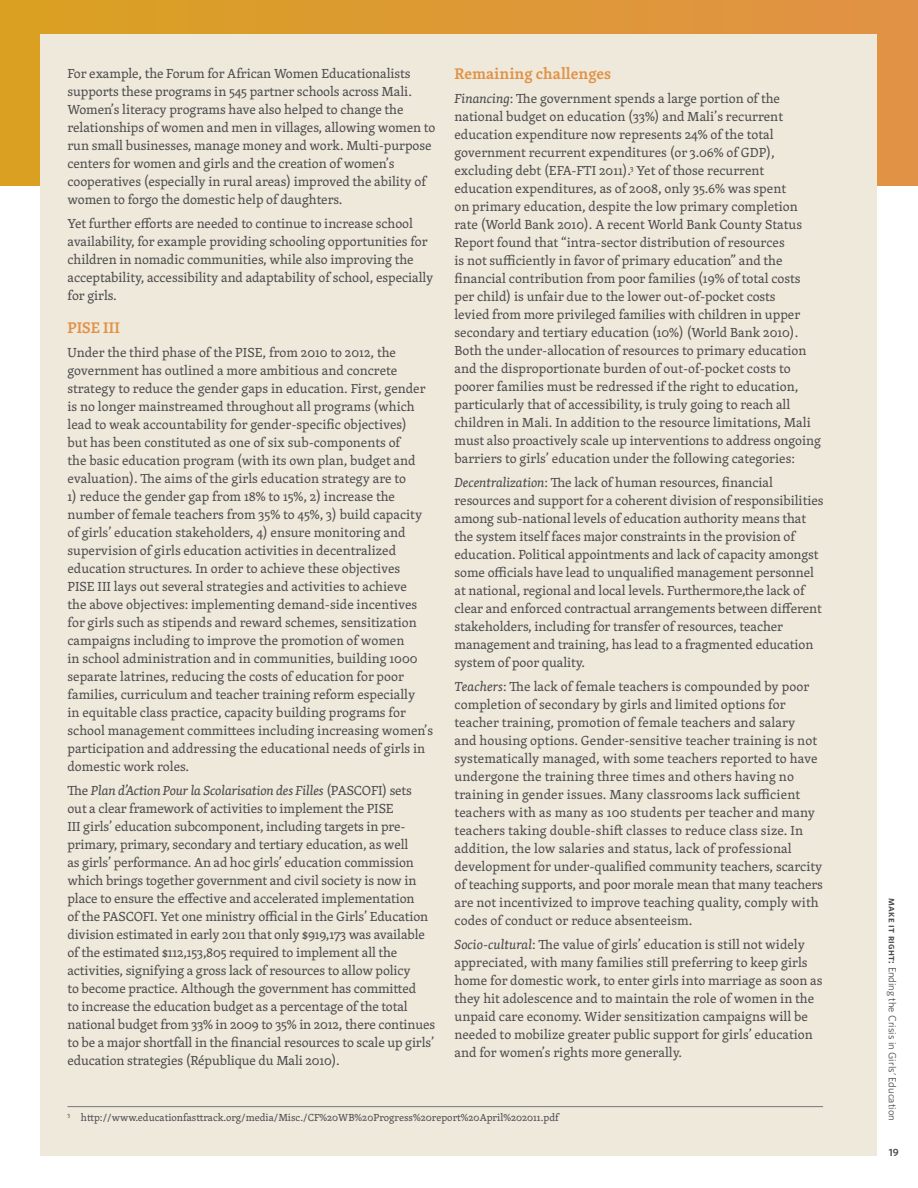
<style>
.page{position:relative;width:918px;height:1188px;background:#fff}
.page>*{position:absolute;margin:0;border:0;box-sizing:border-box;transform-origin:0 0}
.t1{font:600 15.9px "Skolar";color:#e19246}
.t2{font:13.5px/18px "Skolar";color:#4d4d4f}
.t3{font:10.5px "Skolar";color:#4d4d4f}
.t4{font:10.5px "Whitney";color:#4d4d4f}
.t5{font:600 10.5px "Whitney";color:#4d4d4f}
.s1{font-style:italic}
.s2{font-family:"Whitney Semibold SC"}
</style>
<div class="page">
<div style="left:0;top:0;width:918px;height:185px;background:linear-gradient(to right,#d9a021,#e19246)"></div>
<div style="left:40px;top:34px;width:838px;height:1122px;background:#efe9dc"></div>
<hr style="left:68px;top:1106px;width:755px;height:1px;background:#77787b">
<p class="t2" style="left:68px;top:64px;width:369px">For example, the Forum for African Women Educationalists supports these programs in 545 partner schools across Mali.<br>Women’s literacy programs have also helped to change the relationships of women and men in villages, allowing women to run small businesses, manage money and work. Multi-purpose centers for women and girls and the creation of women’s cooperatives (especially in rural areas) improved the ability of women to forgo the domestic help of daughters.</p>
<p class="t2" style="left:68px;top:214px;width:367px">Yet further efforts are needed to continue to increase school availability, for example providing schooling opportunities for children in nomadic communities, while also improving the acceptability, accessibility and adaptability of school, especially for girls.</p>
<p class="t1" style="left:68px;top:315px;width:43px">PISE III</p>
<p class="t2" style="left:68px;top:343px;width:360px">Under the third phase of the PISE, from 2010 to 2012, the government has outlined a more ambitious and concrete strategy to reduce the gender gaps in education. First, gender is no longer mainstreamed throughout all programs (which lead to weak accountability for gender-specific objectives) but has been constituted as one of six sub-components of<br>the basic education program (with its own plan, budget and evaluation). The aims of the girls education strategy are to</p>
<p class="t2" style="left:68px;top:487px;width:367px">1) reduce the gender gap from 18% to 15%, 2) increase the number of female teachers from 35% to 45%, 3) build capacity of girls’ education stakeholders, 4) ensure monitoring and supervision of girls education activities in decentralized education structures. In order to achieve these objectives<br>PISE III lays out several strategies and activities to achieve<br>the above objectives: implementing demand-side incentives for girls such as stipends and reward schemes, sensitization campaigns including to improve the promotion of women<br>in school administration and in communities, building 1000 separate latrines, reducing the costs of education for poor families, curriculum and teacher training reform especially<br>in equitable class practice, capacity building programs for school management committees including increasing women’s participation and addressing the educational needs of girls in domestic work roles.</p>
<p class="t2" style="left:68px;top:781px;width:369px">The <span class="s1">Plan d’Action Pour la Scolarisation des Filles</span> (PASCOFI) sets<br>out a clear framework of activities to implement the PISE<br>III girls’ education subcomponent, including targets in pre&shy;primary, primary, secondary and tertiary education, as well<br>as girls’ performance. An ad hoc girls’ education commission which brings together government and civil society is now in place to ensure the effective and accelerated implementation<br>of the PASCOFI. Yet one ministry official in the Girls’ Education division estimated in early 2011 that only $919,173 was available of the estimated $112,153,805 required to implement all the activities, signifying a gross lack of resources to allow policy<br>to become practice. Although the government has committed<br>to increase the education budget as a percentage of the total national budget from 33% in 2009 to 35% in 2012, there continues to be a major shortfall in the financial resources to scale up girls’ education strategies (République du Mali 2010).</p>
<p class="t1" style="left:454px;top:62px;width:158px">Remaining challenges</p>
<p class="t2" style="left:454px;top:89px;width:368px"><span class="s1">Financing</span>: The government spends a large portion of the national budget on education (33%) and Mali’s recurrent education expenditure now represents 24% of the total government recurrent expenditures (or 3.06% of GDP), excluding debt (EFA-FTI 2011).<sup>3</sup> Yet of those recurrent education expenditures, as of 2008, only 35.6% was spent<br>on primary education, despite the low primary completion rate (World Bank 2010). A recent World Bank County Status Report found that “intra-sector distribution of resources<br>is not sufficiently in favor of primary education” and the financial contribution from poor families (19% of total costs per child) is unfair due to the lower out-of-pocket costs<br>levied from more privileged families with children in upper secondary and tertiary education (10%) (World Bank 2010).<br>Both the under-allocation of resources to primary education and the disproportionate burden of out-of-pocket costs to poorer families must be redressed if the right to education, particularly that of accessibility, is truly going to reach all children in Mali. In addition to the resource limitations, Mali must also proactively scale up interventions to address ongoing barriers to girls’ education under the following categories:</p>
<p class="t2" style="left:455px;top:473px;width:371px"><span class="s1">Decentralization</span>: The lack of human resources, financial resources and support for a coherent division of responsibilities among sub-national levels of education authority means that the system itself faces major constraints in the provision of education. Political appointments and lack of capacity amongst some officials have lead to unqualified management personnel at national, regional and local levels. Furthermore,the lack of clear and enforced contractual arrangements between different stakeholders, including for transfer of resources, teacher management and training, has lead to a fragmented education system of poor quality.</p>
<p class="t2" style="left:455px;top:677px;width:370px"><span class="s1">Teachers</span>: The lack of female teachers is compounded by poor completion of secondary by girls and limited options for teacher training, promotion of female teachers and salary<br>and housing options. Gender-sensitive teacher training is not systematically managed, with some teachers reported to have undergone the training three times and others having no training in gender issues. Many classrooms lack sufficient teachers with as many as 100 students per teacher and many teachers taking double-shift classes to reduce class size. In addition, the low salaries and status, lack of professional development for under-qualified community teachers, scarcity of teaching supports, and poor morale mean that many teachers are not incentivized to improve teaching quality, comply with codes of conduct or reduce absenteeism.</p>
<p class="t2" style="left:455px;top:935px;width:369px"><span class="s1">Socio-cultural</span>: The value of girls’ education is still not widely appreciated, with many families still preferring to keep girls home for domestic work, to enter girls into marriage as soon as they hit adolescence and to maintain the role of women in the unpaid care economy. Wider sensitization campaigns will be needed to mobilize greater public support for girls’ education and for women’s rights more generally.</p>
<p class="t3" style="left:68px;top:1109px;width:493px"><sup>3</sup> http://www.educationfasttrack.org/media/Misc./CF%20WB%20Progress%20report%20April%202011.pdf</p>
<p class="t4" style="left:899px;top:898px;width:224px;rotate:90deg"><span class="s2">make it right:</span> Ending the Crisis in Girls’ Education</p>
<p class="t5" style="left:889px;top:1145px;width:11px">19</p>
</div>
